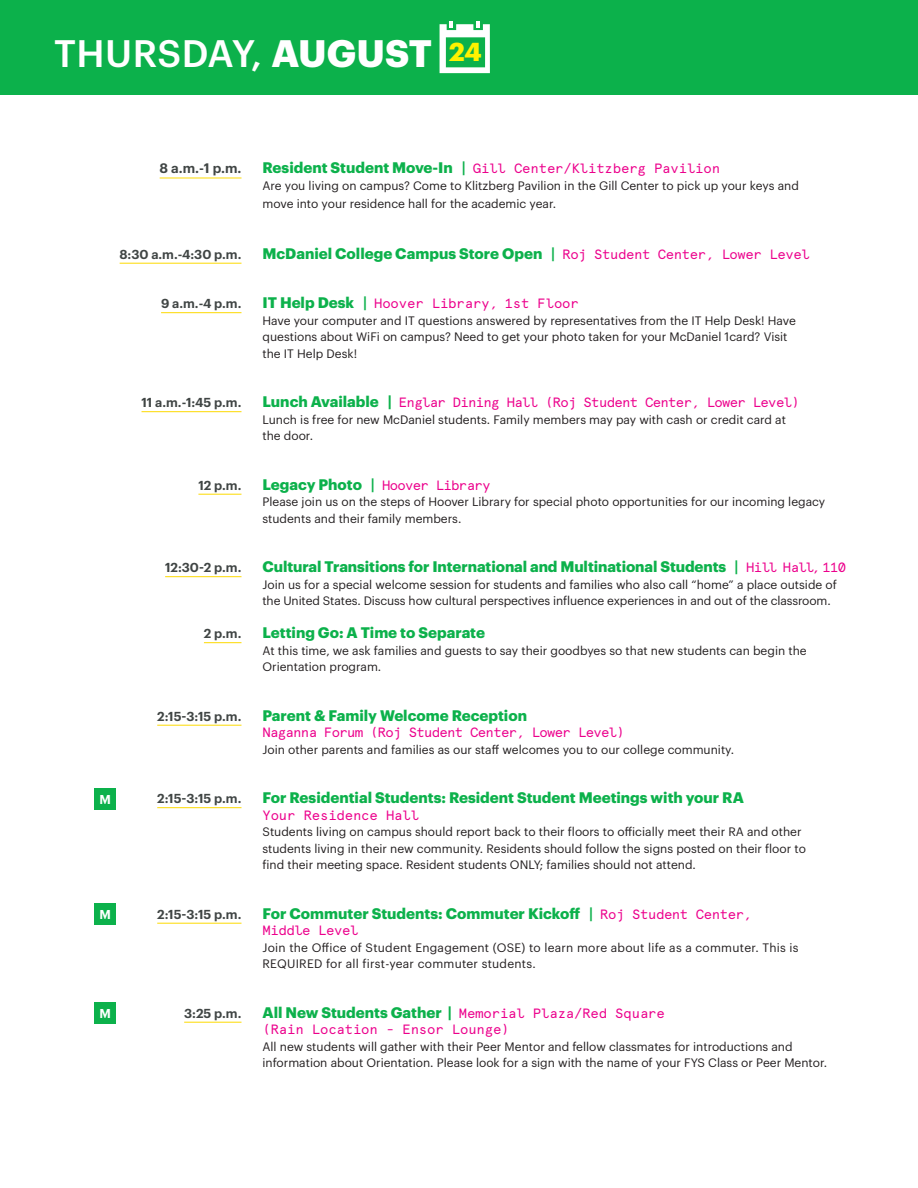
<style>
.page{position:relative;width:918px;height:1188px;background:#fff}
.page>*{position:absolute;margin:0;border:0;box-sizing:border-box;transform-origin:0 0}
.t1{font:500 37.5px "Graphik";letter-spacing:.015em;color:#fff}
.t2{font:700 15px "Graphik";color:#0cb14b}
.t3{font:13.5px/16.5px "Apercu Pro Mono";letter-spacing:-.01em;color:#ec008c}
.t4{font:13.5px "Apercu Pro Mono";letter-spacing:-.05em;color:#ec008c}
.t5{font:600 13.5px "Graphik";color:#404544}
.t6{font:13.5px "Apercu Pro Mono";letter-spacing:-.03em;color:#ec008c}
.t7{font:600 12.75px "Graphik";color:#404544}
.t8{font:600 12.6px "Graphik";color:#fff}
.t9{font:12px/16.5px "Graphik";color:#231f20}
.t10{font:12px/16.5px "Graphik";letter-spacing:.02em;color:#231f20}
.s1{font-weight:700}
.s2{font-family:"Graphik";font-weight:700;font-size:15px;color:#0cb14b}
.s3{font-family:"Graphik";font-weight:600;font-size:15px;color:#0cb14b}
.s4{font-weight:600}
.s5{font-family:"Apercu Pro Mono";font-weight:400;font-size:13.5px;color:#ec008c}
</style>
<div class="page">
<div style="left:0;top:0;width:918px;height:94px;background:#0cb14b"></div>
<svg style="left:440px;top:21px;width:50px;height:52px"></svg>
<hr style="left:160px;top:178px;width:82px;height:1px;background:#fdda00">
<hr style="left:120px;top:263px;width:121px;height:1px;background:#fdda00">
<hr style="left:161px;top:312px;width:81px;height:1px;background:#fdda00">
<hr style="left:142px;top:411px;width:100px;height:1px;background:#fdda00">
<hr style="left:198px;top:494px;width:44px;height:1px;background:#fdda00">
<hr style="left:165px;top:576px;width:76px;height:1px;background:#fdda00">
<hr style="left:204px;top:642px;width:38px;height:1px;background:#fdda00">
<hr style="left:157px;top:725px;width:85px;height:1px;background:#fdda00">
<hr style="left:157px;top:807px;width:85px;height:1px;background:#fdda00">
<hr style="left:157px;top:923px;width:85px;height:1px;background:#fdda00">
<hr style="left:184px;top:1022px;width:58px;height:1px;background:#fdda00">
<div style="left:94px;top:788px;width:22px;height:21px;background:#0cb14b"></div>
<div style="left:94px;top:904px;width:22px;height:21px;background:#0cb14b"></div>
<div style="left:94px;top:1003px;width:22px;height:21px;background:#0cb14b"></div>
<h1 class="t1" style="left:54px;top:25px;width:429px">THURSDAY, <span class="s1">AUGUST</span> <sup>24</sup></h1>
<p class="t5" style="left:160px;top:158px;width:83px">8 a.m.-1 p.m.</p>
<p class="t3" style="left:262px;top:160px;width:459px"><span class="s2">Resident Student Move-In</span> <span class="s3">|</span> Gill Center/Klitzberg Pavilion</p>
<p class="t9" style="left:262px;top:176px;width:538px;line-height:17.9px">Are you living on campus? Come to Klitzberg Pavilion in the Gill Center to pick up your keys and move into your residence hall for the academic year.</p>
<p class="t7" style="left:120px;top:244px;width:123px">8:30 a.m.-4:30 p.m.</p>
<p class="t2" style="left:262px;top:242px;width:549px">McDaniel College Campus Store Open <span class="s4">|</span> <span class="s5">Roj Student Center, Lower Level</span></p>
<p class="t7" style="left:161px;top:294px;width:82px">9 a.m.-4 p.m.</p>
<p class="t3" style="left:262px;top:294px;width:318px"><span class="s2">IT Help Desk</span> <span class="s3">|</span> Hoover Library, 1st Floor</p>
<p class="t9" style="left:262px;top:311px;width:535px">Have your computer and IT questions answered by representatives from the IT Help Desk! Have questions about WiFi on campus? Need to get your photo taken for your McDaniel 1card? Visit the IT Help Desk!</p>
<p class="t7" style="left:142px;top:393px;width:101px">11 a.m.-1:45 p.m.</p>
<p class="t4" style="left:262px;top:392px;width:539px"><span class="s2">Lunch Available |</span> Englar Dining Hall (Roj Student Center, Lower Level)</p>
<p class="t9" style="left:262px;top:410px;width:525px">Lunch is free for new McDaniel students. Family members may pay with cash or credit card at the door.</p>
<p class="t7" style="left:198px;top:475px;width:45px">12 p.m.</p>
<p class="t4" style="left:262px;top:475px;width:229px"><span class="s2">Legacy Photo</span> <span class="s3">|</span> Hoover Library</p>
<p class="t9" style="left:262px;top:493px;width:564px">Please join us on the steps of Hoover Library for special photo opportunities for our incoming legacy students and their family members.</p>
<p class="t7" style="left:165px;top:558px;width:78px">12:30-2 p.m.</p>
<p class="t2" style="left:262px;top:555px;width:585px">Cultural Transitions for International and Multinational Students <span class="s4">|</span> <span class="s5">Hill Hall, 110</span></p>
<p class="t9" style="left:262px;top:575px;width:576px">Join us for a special welcome session for students and families who also call “home” a place outside of the United States. Discuss how cultural perspectives influence experiences in and out of the classroom.</p>
<p class="t7" style="left:204px;top:624px;width:39px">2 p.m.</p>
<p class="t2" style="left:262px;top:621px;width:224px">Letting Go: A Time to Separate</p>
<p class="t9" style="left:262px;top:641px;width:546px">At this time, we ask families and guests to say their goodbyes so that new students can begin the<br>Orientation program.</p>
<p class="t7" style="left:157px;top:706px;width:86px">2:15-3:15 p.m.</p>
<p class="t2" style="left:262px;top:704px;width:266px">Parent &amp; Family Welcome Reception</p>
<p class="t4" style="left:263px;top:722px;width:364px">Naganna Forum (Roj Student Center, Lower Level)</p>
<p class="t9" style="left:262px;top:740px;width:473px">Join other parents and families as our staff welcomes you to our college community.</p>
<p class="t8" style="left:99px;top:790px;width:13px">M</p>
<p class="t7" style="left:157px;top:789px;width:86px">2:15-3:15 p.m.</p>
<p class="t2" style="left:262px;top:786px;width:483px">For Residential Students: Resident Student Meetings with your RA</p>
<p class="t3" style="left:262px;top:806px;width:158px">Your Residence Hall</p>
<p class="t9" style="left:262px;top:823px;width:545px">Students living on campus should report back to their floors to officially meet their RA and other students living in their new community. Residents should follow the signs posted on their floor to find their meeting space. Resident students ONLY; families should not attend.</p>
<p class="t8" style="left:99px;top:905px;width:13px">M</p>
<p class="t7" style="left:157px;top:904px;width:86px">2:15-3:15 p.m.</p>
<p class="t2" style="left:262px;top:902px;width:491px">For Commuter Students: Commuter Kickoff <span class="s4">|</span> <span class="s5">Roj Student Center,</span></p>
<p class="t6" style="left:262px;top:920px;width:97px">Middle Level</p>
<p class="t10" style="left:262px;top:938px;width:538px">Join the Office of Student Engagement (OSE) to learn more about life as a commuter. This is<br>REQUIRED for all first-year commuter students.</p>
<p class="t8" style="left:99px;top:1004px;width:13px">M</p>
<p class="t7" style="left:184px;top:1003px;width:59px">3:25 p.m.</p>
<p class="t3" style="left:262px;top:1004px;width:404px"><span class="s2">All New Students Gather |</span> Memorial Plaza/Red Square (Rain Location - Ensor Lounge)</p>
<p class="t9" style="left:262px;top:1037px;width:566px">All new students will gather with their Peer Mentor and fellow classmates for introductions and information about Orientation. Please look for a sign with the name of your FYS Class or Peer Mentor.</p>
</div>
